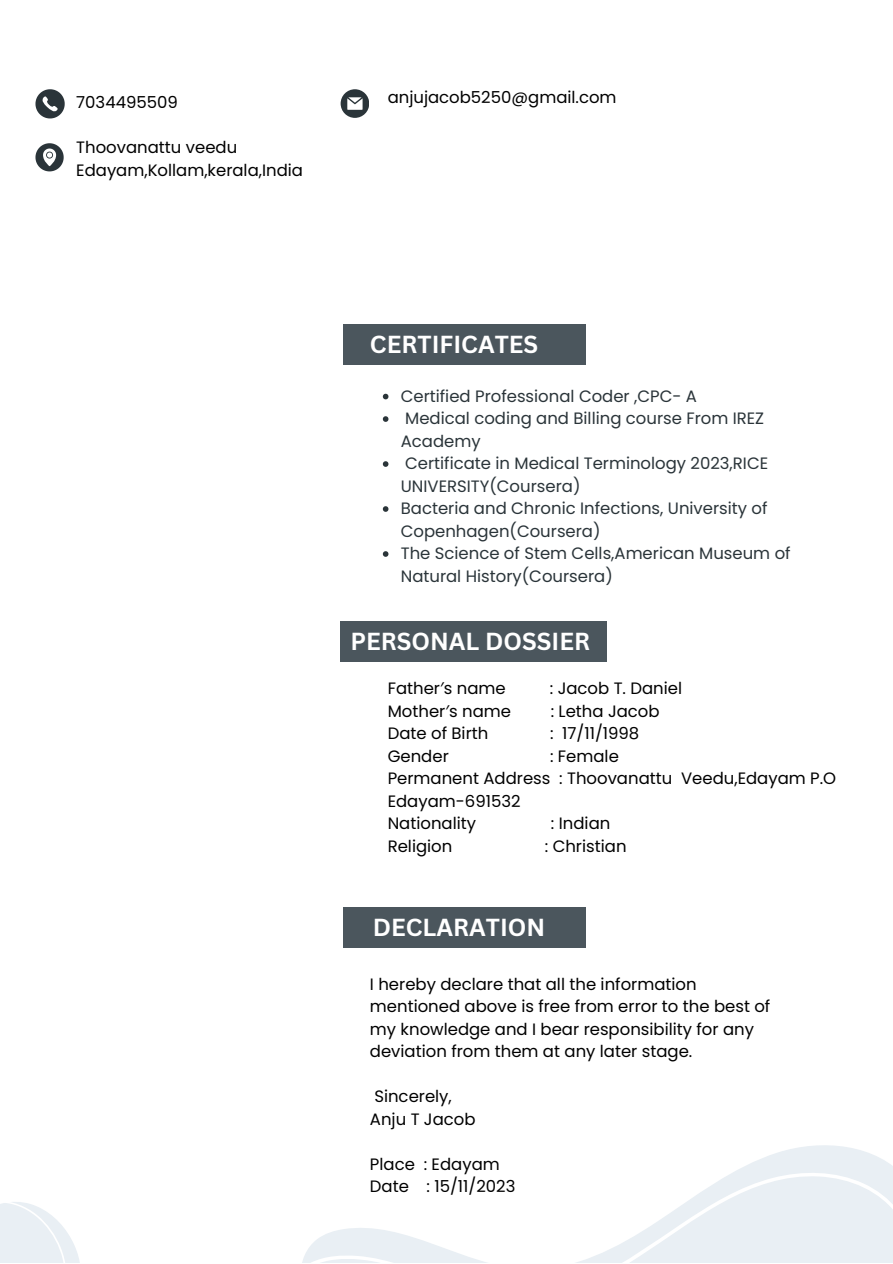
<style>
.page{position:relative;width:893px;height:1264px;background:#fff}
.page>*{position:absolute;margin:0;border:0;box-sizing:border-box;transform-origin:0 0}
.t1{font:700 24px "Canva Sans";color:#fff}
.t2{font:16.5px/22.5px "Poppins";color:#000}
.t3{font:16.5px/22.5px "Poppins";color:#2a3439}
.s1{font-family:"Noto Sans"}
</style>
<div class="page">
<div style="left:342px;top:324px;width:243px;height:41px;background:#4b565d"></div>
<div style="left:340px;top:621px;width:266px;height:41px;background:#4b565d"></div>
<div style="left:342px;top:907px;width:243px;height:40px;background:#4b565d"></div>
<svg style="left:302px;top:1145px;width:590px;height:117px"></svg>
<svg style="left:0;top:1202px;width:80px;height:60px"></svg>
<svg style="left:35px;top:89px;width:30px;height:29px"></svg>
<svg style="left:340px;top:89px;width:29px;height:28px"></svg>
<svg style="left:35px;top:143px;width:29px;height:28px"></svg>
<svg style="left:383px;top:394px;width:5px;height:5px"></svg>
<svg style="left:383px;top:416px;width:5px;height:6px"></svg>
<svg style="left:383px;top:461px;width:5px;height:6px"></svg>
<svg style="left:383px;top:506px;width:5px;height:6px"></svg>
<svg style="left:383px;top:551px;width:5px;height:6px"></svg>
<p class="t2" style="left:76px;top:91px;width:103px">7034495509</p>
<p class="t2" style="left:387px;top:86px;width:230px">anjujacob5250@gmail.com</p>
<p class="t2" style="left:76px;top:136px;width:162px">Thoovanattu veedu</p>
<p class="t2" style="left:76px;top:159px;width:228px">Edayam,Kollam,kerala,India</p>
<p class="t1" style="left:370px;top:327px;width:170px">CERTIFICATES</p>
<p class="t3" style="left:401px;top:384px;width:298px">Certified Professional Coder ,CPC- A</p>
<p class="t3" style="left:401px;top:407px;width:365px">Medical coding and Billing course From IREZ<br>Academy</p>
<p class="t3" style="left:401px;top:452px;width:369px">Certificate in Medical Terminology 2023,RICE<br>UNIVERSITY(Coursera)</p>
<p class="t3" style="left:401px;top:497px;width:368px">Bacteria and Chronic Infections, University of<br>Copenhagen(Coursera)</p>
<p class="t3" style="left:401px;top:542px;width:391px">The Science of Stem Cells,American Museum of<br>Natural History(Coursera)</p>
<p class="t1" style="left:350px;top:624px;width:241px">PERSONAL DOSSIER</p>
<p class="t2" style="left:387px;top:677px;width:120px">Father<span class="s1">′</span>s name</p>
<p class="t2" style="left:549px;top:677px;width:134px">: Jacob T. Daniel</p>
<p class="t2" style="left:387px;top:699px;width:125px">Mother<span class="s1">′</span>s name</p>
<p class="t2" style="left:550px;top:699px;width:110px">: Letha Jacob</p>
<p class="t2" style="left:387px;top:722px;width:102px">Date of Birth</p>
<p class="t2" style="left:550px;top:722px;width:91px">: 17/11/1998</p>
<p class="t2" style="left:387px;top:744px;width:63px">Gender</p>
<p class="t2" style="left:550px;top:744px;width:70px">: Female</p>
<p class="t2" style="left:387px;top:767px;width:450px">Permanent Address : Thoovanattu Veedu,Edayam P.O<br>Edayam-691532</p>
<p class="t2" style="left:387px;top:812px;width:90px">Nationality</p>
<p class="t2" style="left:551px;top:812px;width:61px">: Indian</p>
<p class="t2" style="left:387px;top:834px;width:66px">Religion</p>
<p class="t2" style="left:544px;top:834px;width:83px">: Christian</p>
<p class="t1" style="left:372px;top:910px;width:174px">DECLARATION</p>
<p class="t2" style="left:370px;top:972px;width:402px">I hereby declare that all the information mentioned above is free from error to the best of my knowledge and I bear responsibility for any deviation from them at any later stage.</p>
<p class="t2" style="left:374px;top:1085px;width:79px">Sincerely,</p>
<p class="t2" style="left:370px;top:1107px;width:107px">Anju T Jacob</p>
<p class="t2" style="left:370px;top:1152px;width:131px">Place : Edayam</p>
<p class="t2" style="left:370px;top:1175px;width:147px">Date : 15/11/2023</p>
</div>
